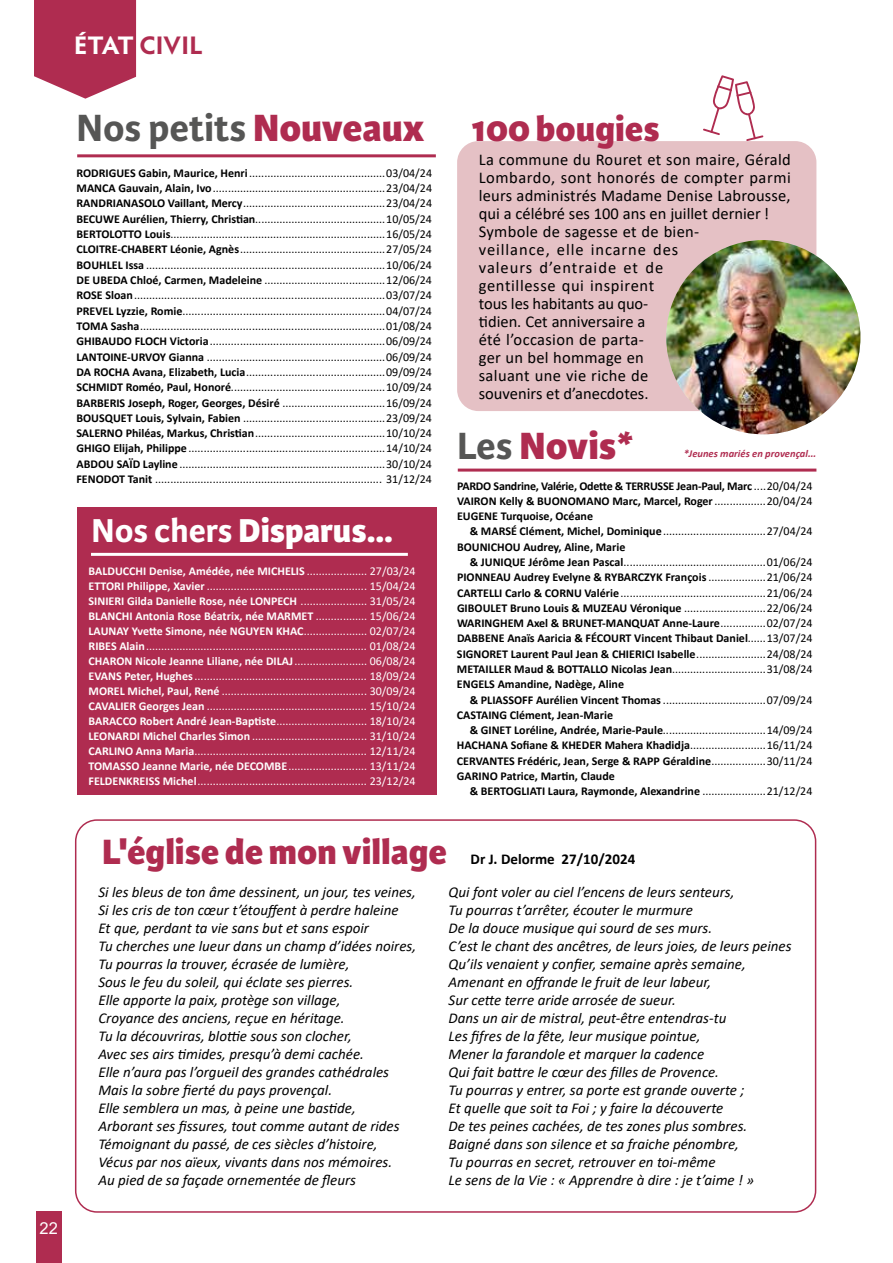
<style>
.page{position:relative;width:893px;height:1263px;background:#fff}
.page>*{position:absolute;margin:0;border:0;box-sizing:border-box;transform-origin:0 0}
.t1{font:700 40.5px "Karmina Sans";color:#565655}
.t2{font:800 40.5px "Karmina Sans";color:#af2c50}
.t3{font:800 37.5px "Karmina Sans";color:#af2c50}
.t4{font:800 35.4px "Karmina Sans";color:#fff}
.t5{font:700 25.5px "Hypatia Sans Pro";letter-spacing:.005em;color:#af2c50}
.t6{font:16.5px/18px "Calibri";letter-spacing:.02em;color:#000}
.t7{font:16.5px "Arial";color:#fff}
.t8{font:italic 15px/18px "Calibri";color:#000}
.t9{font:700 15px "Calibri";color:#000}
.t10{font:12px/15.3px "Calibri";color:#000;text-align:justify}
.t11{font:700 12px/15.3px "Calibri";color:#000;text-align:justify}
.t12{font:12px/15px "Calibri";color:#fff;text-align:justify}
.t13{font:italic 700 10.5px "Calibri";color:#af2c50}
.s1{color:#fff}
.s2{font-weight:800;color:#af2c50}
.s3{font-weight:700}
.s4{font-weight:700;color:#565655}
.s5{font-weight:400}
</style>
<div class="page">
<div style="left:36px;top:1212px;width:26px;height:51px;background:#af2c50"></div>
<svg style="left:34px;top:0;width:102px;height:99px;background:#b84464"></svg>
<hr style="left:458px;top:469px;width:358px;height:3px;background:#af2c50">
<hr style="left:77px;top:154px;width:359px;height:3px;background:#af2c50">
<div style="left:77px;top:507px;width:359px;height:288px;background:#af2c50"></div>
<hr style="left:91px;top:553px;width:317px;height:3px;background:#fff">
<div style="left:457px;top:141px;width:359px;height:270px;background:#e5c1c5;border-radius:21px"></div>
<svg style="left:703px;top:75px;width:60px;height:66px"></svg>
<div style="left:75px;top:819px;width:741px;height:394px;border:2px solid #af2c50;border-radius:21px"></div>
<img style="left:666px;top:240px;width:194px;height:194px;border-radius:97px">
<h3 class="t5" style="left:74px;top:27px;width:130px"><span class="s1">ÉTAT</span> CIVIL</h3>
<h3 class="t7" style="left:40px;top:1216px;width:20px">22</h3>
<h1 class="t1" style="left:77px;top:105px;width:349px">Nos petits <span class="s2">Nouveaux</span></h1>
<p class="t10" style="left:76px;top:165px;width:357px"><span class="s3">RODRIGUES Gabin, Maurice, Henri</span>.............................................03/04/24<br><span class="s3">MANCA Gauvain, Alain, Ivo</span>.........................................................23/04/24<br><span class="s3">RANDRIANASOLO Vaillant, Mercy</span>...............................................23/04/24<br><span class="s3">BECUWE Aurélien, Thierry, Christian</span>...........................................10/05/24<br><span class="s3">BERTOLOTTO Louis</span>.......................................................................16/05/24<br><span class="s3">CLOITRE-CHABERT Léonie, Agnès</span>................................................27/05/24<br><span class="s3">BOUHLEL Issa</span> ...............................................................................10/06/24<br><span class="s3">DE UBEDA Chloé, Carmen, Madeleine</span> ........................................12/06/24<br><span class="s3">ROSE Sloan</span>...................................................................................03/07/24<br><span class="s3">PREVEL Lyzzie, Romie</span>...................................................................04/07/24<br><span class="s3">TOMA Sasha</span>.................................................................................01/08/24<br><span class="s3">GHIBAUDO FLOCH Victoria</span>..........................................................06/09/24<br><span class="s3">LANTOINE-URVOY Gianna</span> ...........................................................06/09/24<br><span class="s3">DA ROCHA Avana, Elizabeth, Lucia</span>..............................................09/09/24<br><span class="s3">SCHMIDT Roméo, Paul, Honoré</span>...................................................10/09/24<br><span class="s3">BARBERIS Joseph, Roger, Georges, Désiré</span> ..................................16/09/24<br><span class="s3">BOUSQUET Louis, Sylvain, Fabien</span> ...............................................23/09/24<br><span class="s3">SALERNO Philéas, Markus, Christian</span>...........................................10/10/24<br><span class="s3">GHIGO Elijah, Philippe</span> .................................................................14/10/24<br><span class="s3">ABDOU SAÏD Layline</span> ....................................................................30/10/24<br><span class="s3">FENODOT Tanit</span> ........................................................................... 31/12/24</p>
<h3 class="t4" style="left:92px;top:510px;width:303px"><span class="s3">Nos chers</span> Disparus...</h3>
<p class="t12" style="left:89px;top:563px;width:329px"><span class="s3">BALDUCCHI Denise, Amédée, née MICHELIS</span> .................... 27/03/24<br><span class="s3">ETTORI Philippe, Xavier</span> ..................................................... 15/04/24<br><span class="s3">SINIERI Gilda Danielle Rose, née LONPECH</span> ...................... 31/05/24<br><span class="s3">BLANCHI Antonia Rose Béatrix, née MARMET</span> ................. 15/06/24<br><span class="s3">LAUNAY Yvette Simone, née NGUYEN KHAC</span>..................... 02/07/24<br><span class="s3">RIBES Alain</span>......................................................................... 01/08/24<br><span class="s3">CHARON Nicole Jeanne Liliane, née DILAJ</span>........................ 06/08/24<br><span class="s3">EVANS Peter, Hughes</span>......................................................... 18/09/24<br><span class="s3">MOREL Michel, Paul, René</span> ................................................ 30/09/24<br><span class="s3">CAVALIER Georges Jean</span> ..................................................... 15/10/24<br><span class="s3">BARACCO Robert André Jean-Baptiste</span>.............................. 18/10/24<br><span class="s3">LEONARDI Michel Charles Simon</span> ...................................... 31/10/24<br><span class="s3">CARLINO Anna Maria</span>......................................................... 12/11/24<br><span class="s3">TOMASSO Jeanne Marie, née DECOMBE</span>.......................... 13/11/24<br><span class="s3">FELDENKREISS Michel</span>........................................................ 23/12/24</p>
<h2 class="t3" style="left:471px;top:107px;width:190px">100 bougies</h2>
<p class="t6" style="left:479px;top:150px;width:314px">La commune du Rouret et son maire, Gérald<br>Lombardo, sont honorés de compter parmi leurs administrés Madame Denise Labrousse, qui a célébré ses 100 ans en juillet dernier !<br>Symbole de sagesse et de bien-<br>veillance, elle incarne des<br>valeurs d’entraide et de<br>gentillesse qui inspirent<br>tous les habitants au quo-<br>tidien. Cet anniversaire a<br>été l’occasion de parta-<br>ger un bel hommage en<br>saluant une vie riche de<br>souvenirs et d’anecdotes.</p>
<h1 class="t2" style="left:457px;top:422px;width:178px"><span class="s4">Les</span> Novis*</h1>
<p class="t13" style="left:684px;top:447px;width:134px">*Jeunes mariés en provençal...</p>
<p class="t11" style="left:457px;top:478px;width:357px">PARDO Sandrine, Valérie, Odette &amp; TERRUSSE Jean-Paul, Marc <span class="s5">....20/04/24<br></span>VAIRON Kelly &amp; BUONOMANO Marc, Marcel, Roger<span class="s5">.................20/04/24<br></span>EUGENE Turquoise, Océane</p>
<p class="t11" style="left:457px;top:524px;width:357px;text-indent:13px">&amp; MARSÉ Clément, Michel, Dominique<span class="s5">..................................27/04/24<br></span>BOUNICHOU Audrey, Aline, Marie</p>
<p class="t11" style="left:457px;top:554px;width:357px;text-indent:13px">&amp; JUNIQUE Jérôme Jean Pascal<span class="s5">...............................................01/06/24<br></span>PIONNEAU Audrey Evelyne &amp; RYBARCZYK François <span class="s5">...................21/06/24<br></span>CARTELLI Carlo &amp; CORNU Valérie<span class="s5">................................................21/06/24<br></span>GIBOULET Bruno Louis &amp; MUZEAU Véronique <span class="s5">...........................22/06/24<br></span>WARINGHEM Axel &amp; BRUNET-MANQUAT Anne-Laure<span class="s5">...............02/07/24<br></span>DABBENE Anaïs Aaricia &amp; FÉCOURT Vincent Thibaut Daniel<span class="s5">......13/07/24<br></span>SIGNORET Laurent Paul Jean &amp; CHIERICI Isabelle<span class="s5">.......................24/08/24<br></span>METAILLER Maud &amp; BOTTALLO Nicolas Jean<span class="s5">...............................31/08/24<br></span>ENGELS Amandine, Nadège, Aline</p>
<p class="t11" style="left:457px;top:692px;width:357px;text-indent:13px">&amp; PLIASSOFF Aurélien Vincent Thomas <span class="s5">..................................07/09/24<br></span>CASTAING Clément, Jean-Marie</p>
<p class="t11" style="left:457px;top:722px;width:357px;text-indent:13px">&amp; GINET Loréline, Andrée, Marie-Paule<span class="s5">..................................14/09/24<br></span>HACHANA Sofiane &amp; KHEDER Mahera Khadidja<span class="s5">.........................16/11/24<br></span>CERVANTES Frédéric, Jean, Serge &amp; RAPP Géraldine<span class="s5">..................30/11/24<br></span>GARINO Patrice, Martin, Claude</p>
<p class="t11" style="left:470px;top:783px;width:344px">&amp; BERTOGLIATI Laura, Raymonde, Alexandrine <span class="s5">.....................21/12/24</span></p>
<h2 class="t3" style="left:102px;top:829px;width:346px">L'église de mon village</h2>
<p class="t8" style="left:98px;top:882px;width:319px">Si les bleus de ton âme dessinent, un jour, tes veines, Si les cris de ton cœur t’étouffent à perdre haleine<br>Et que, perdant ta vie sans but et sans espoir<br>Tu cherches une lueur dans un champ d’idées noires, Tu pourras la trouver, écrasée de lumière,<br>Sous le feu du soleil, qui éclate ses pierres.<br>Elle apporte la paix, protège son village,<br>Croyance des anciens, reçue en héritage.<br>Tu la découvriras, blottie sous son clocher,<br>Avec ses airs timides, presqu’à demi cachée.<br>Elle n’aura pas l’orgueil des grandes cathédrales Mais la sobre fierté du pays provençal.<br>Elle semblera un mas, à peine une bastide,<br>Arborant ses fissures, tout comme autant de rides Témoignant du passé, de ces siècles d’histoire,<br>Vécus par nos aïeux, vivants dans nos mémoires.<br>Au pied de sa façade ornementée de fleurs</p>
<p class="t8" style="left:449px;top:882px;width:344px">Qui font voler au ciel l’encens de leurs senteurs,<br>Tu pourras t’arrêter, écouter le murmure<br>De la douce musique qui sourd de ses murs.<br>C’est le chant des ancêtres, de leurs joies, de leurs peines Qu’ils venaient y confier, semaine après semaine, Amenant en offrande le fruit de leur labeur,<br>Sur cette terre aride arrosée de sueur.<br>Dans un air de mistral, peut-être entendras-tu<br>Les fifres de la fête, leur musique pointue,<br>Mener la farandole et marquer la cadence<br>Qui fait battre le cœur des filles de Provence.<br>Tu pourras y entrer, sa porte est grande ouverte ;<br>Et quelle que soit ta Foi ; y faire la découverte<br>De tes peines cachées, de tes zones plus sombres.<br>Baigné dans son silence et sa fraiche pénombre,<br>Tu pourras en secret, retrouver en toi-même<br>Le sens de la Vie : « Apprendre à dire : je t’aime ! »</p>
<p class="t9" style="left:471px;top:848px;width:166px">Dr J. Delorme 27/10/2024</p>
</div>
